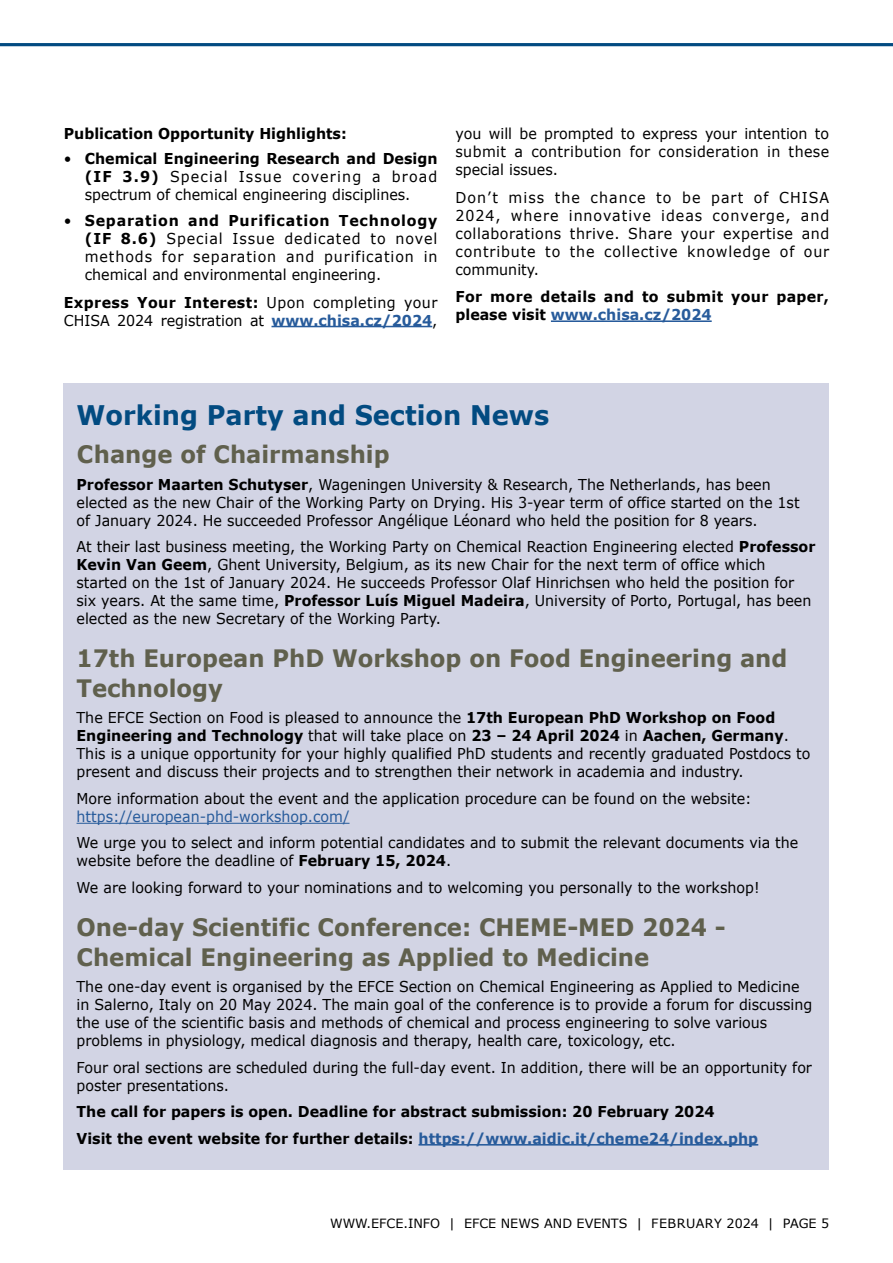
<style>
.page{position:relative;width:893px;height:1263px;background:#fff}
.page>*{position:absolute;margin:0;border:0;box-sizing:border-box;transform-origin:0 0}
.Main_head{font:700 27px "Verdana";color:#024b81;scale:.95 1}
.Main_head-2{font:700 24px/30px "Verdana";color:#60604d;scale:.95 1}
.bullets{font:15px/18px "Verdana";color:#000;scale:.95 1}
.t1{font:700 15px/18px "Verdana";color:#000;scale:.95 1}
.t2{font:700 15px/18px "Verdana";letter-spacing:.02em;color:#000;scale:.95 1}
.t3{font:12.75px "Verdana";color:#000}
.s1{font-weight:700}
.s2{font-weight:700;color:#275b9b}
.s3{color:#275b9b}
.s4{font-weight:400}
</style>
<div class="page">
<hr style="left:0;top:43px;width:893px;height:3px;background:#024b81">
<div style="left:64px;top:383px;width:765px;height:786px;background:#d2d4e4"></div>
<hr style="left:77px;top:823px;width:272px;height:1px;background:#275b9b">
<hr style="left:418px;top:1144px;width:340px;height:1px;background:#275b9b">
<hr style="left:271px;top:326px;width:161px;height:1px;background:#275b9b">
<hr style="left:551px;top:320px;width:161px;height:2px;background:#275b9b">
<p class="t1" style="left:64px;top:124px;width:299px">Publication Opportunity Highlights:</p>
<p class="bullets" style="left:85px;top:150px;width:373px;text-align:justify;text-indent:-21px">• <span class="s1">Chemical Engineering Research and Design (IF 3.9)</span> Special Issue covering a broad spectrum of chemical engineering disciplines.</p>
<p class="bullets" style="left:85px;top:211px;width:373px;text-align:justify;text-indent:-21px">• <span class="s1">Separation and Purification Technology (IF 8.6)</span> Special Issue dedicated to novel methods for separation and purification in chemical and environmental engineering.</p>
<p class="bullets" style="left:64px;top:293px;width:395px"><span class="s1">Express Your Interest:</span> Upon completing your<br>CHISA 2024 registration at <span class="s2">www.chisa.cz/2024</span>,</p>
<p class="bullets" style="left:455px;top:124px;width:395px;text-align:justify">you will be prompted to express your intention to submit a contribution for consideration in these special issues.</p>
<p class="bullets" style="left:455px;top:188px;width:395px;text-align:justify">Don’t miss the chance to be part of CHISA 2024, where innovative ideas converge, and collaborations thrive. Share your expertise and contribute to the collective knowledge of our community.</p>
<p class="t2" style="left:455px;top:287px;width:395px">For more details and to submit your paper, please visit <span class="s3">www.chisa.cz/2024</span></p>
<p class="Main_head" style="left:77px;top:396px;width:499px">Working Party and Section News</p>
<p class="Main_head-2" style="left:77px;top:439px;width:331px">Change of Chairmanship</p>
<p class="bullets" style="left:77px;top:475px;width:763px"><span class="s1">Professor Maarten Schutyser</span>, Wageningen University &amp; Research, The Netherlands, has been elected as the new Chair of the Working Party on Drying. His 3-year term of office started on the 1st of January 2024. He succeeded Professor Angélique Léonard who held the position for 8 years.</p>
<p class="bullets" style="left:77px;top:537px;width:779px">At their last business meeting, the Working Party on Chemical Reaction Engineering elected <span class="s1">Professor Kevin Van Geem</span>, Ghent University, Belgium, as its new Chair for the next term of office which started on the 1st of January 2024. He succeeds Professor Olaf Hinrichsen who held the position for six years. At the same time, <span class="s1">Professor Luís Miguel Madeira</span>, University of Porto, Portugal, has been elected as the new Secretary of the Working Party.</p>
<p class="Main_head-2" style="left:77px;top:643px;width:750px">17th European PhD Workshop on Food Engineering and<br>Technology</p>
<p class="t1" style="left:77px;top:709px;width:751px"><span class="s4">The EFCE Section on Food is pleased to announce the</span> 17th European PhD Workshop on Food<br>Engineering and Technology <span class="s4">that will take place on</span> 23 – 24 April 2024 <span class="s4">in</span> Aachen, Germany<span class="s4">.</span></p>
<p class="bullets" style="left:77px;top:745px;width:774px">This is a unique opportunity for your highly qualified PhD students and recently graduated Postdocs to present and discuss their projects and to strengthen their network in academia and industry.</p>
<p class="bullets" style="left:77px;top:789px;width:712px">More information about the event and the application procedure can be found on the website: <span class="s3">https://european-phd-workshop.com/</span></p>
<p class="bullets" style="left:77px;top:834px;width:761px">We urge you to select and inform potential candidates and to submit the relevant documents via the website before the deadline of <span class="s1">February 15, 2024</span>.</p>
<p class="bullets" style="left:77px;top:878px;width:720px">We are looking forward to your nominations and to welcoming you personally to the workshop!</p>
<p class="Main_head-2" style="left:77px;top:911px;width:685px">One-day Scientific Conference: CHEME-MED 2024 -<br>Chemical Engineering as Applied to Medicine</p>
<p class="bullets" style="left:77px;top:978px;width:776px">The one-day event is organised by the EFCE Section on Chemical Engineering as Applied to Medicine in Salerno, Italy on 20 May 2024. The main goal of the conference is to provide a forum for discussing the use of the scientific basis and methods of chemical and process engineering to solve various problems in physiology, medical diagnosis and therapy, health care, toxicology, etc.</p>
<p class="bullets" style="left:77px;top:1058px;width:776px">Four oral sections are scheduled during the full-day event. In addition, there will be an opportunity for poster presentations.</p>
<p class="t1" style="left:77px;top:1102px;width:673px">The call for papers is open. Deadline for abstract submission: 20 February 2024</p>
<p class="t1" style="left:77px;top:1129px;width:719px">Visit the event website for further details: <span class="s3">https://www.aidic.it/cheme24/index.php</span></p>
<p class="t3" style="left:330px;top:1215px;width:501px">WWW.EFCE.INFO | EFCE NEWS AND EVENTS | FEBRUARY 2024 | PAGE 5</p>
</div>
